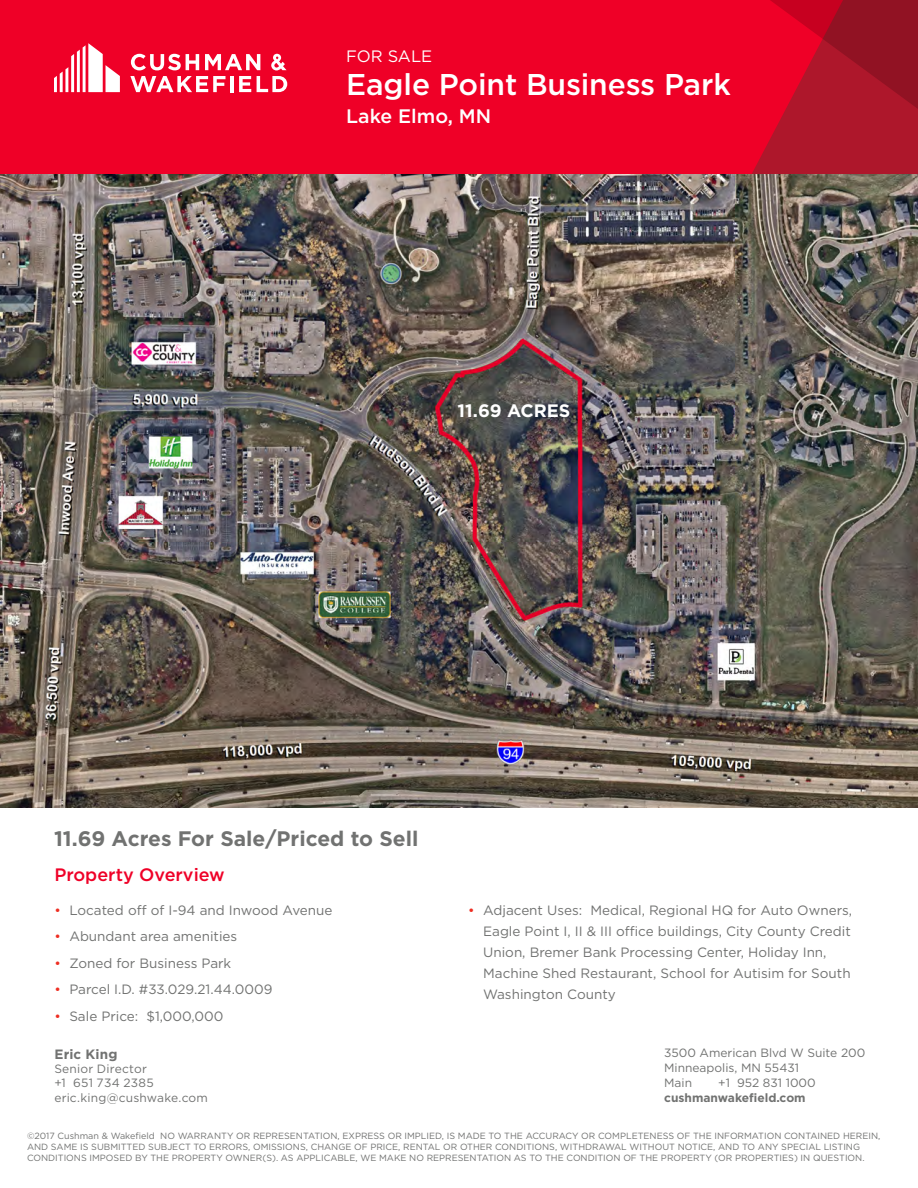
<style>
.page{position:relative;width:918px;height:1188px;background:#fff}
.page>*{position:absolute;margin:0;border:0;box-sizing:border-box;transform-origin:0 0}
.Property_Name___Addr{font:500 30px "Gotham";letter-spacing:-.005em;color:#fff}
.Subheading_-_gray{font:700 21px "Gotham";color:#717271}
.Property_Name___Addr-2{font:500 19.5px "Gotham";color:#fff}
.Section_Head_-_red{font:500 18px "Gotham";color:#ef0027}
.Body_Text{font:700 18px "Gotham";color:#fff}
.t1{font:16.5px "Gotham";color:#fff}
.t2{font:13.5px/21px "Gotham";color:#717271}
.t3{font:700 13.5px "Gotham";letter-spacing:.015em;color:#717271}
.t4{font:12px/14.4px "Gotham";color:#717271}
.t5{font:700 12px "Gotham";color:#717271}
.Body_Text-2{font:9px/10.8px "Gotham";color:#717271}
.s1{color:#ee2e22}
</style>
<div class="page">
<div style="left:0;top:0;width:918px;height:181px;background:#ef0027"></div>
<svg style="left:732px;top:0;width:186px;height:175px"></svg>
<svg style="left:54px;top:43px;width:66px;height:49px"></svg>
<svg style="left:130px;top:54px;width:157px;height:38px"></svg>
<img style="left:0;top:175px;width:918px;height:633px">
<h3 class="t1" style="left:346px;top:45px;width:88px">FOR SALE</h3>
<p class="Property_Name___Addr" style="left:346px;top:65px;width:386px">Eagle Point Business Park</p>
<p class="Property_Name___Addr-2" style="left:346px;top:104px;width:147px">Lake Elmo, MN</p>
<p class="Body_Text" style="left:458px;top:399px;width:114px">11.69 ACRES</p>
<p class="Subheading_-_gray" style="left:54px;top:825px;width:366px">11.69 Acres For Sale/Priced to Sell</p>
<p class="Section_Head_-_red" style="left:54px;top:862px;width:172px">Property Overview</p>
<p class="t2" style="left:54px;top:899px;width:280px"><span class="s1">•</span> Located off of I-94 and Inwood Avenue</p>
<p class="t2" style="left:54px;top:926px;width:184px"><span class="s1">•</span> Abundant area amenities</p>
<p class="t2" style="left:54px;top:952px;width:178px"><span class="s1">•</span> Zoned for Business Park</p>
<p class="t2" style="left:54px;top:979px;width:220px"><span class="s1">•</span> Parcel I.D. #33.029.21.44.0009</p>
<p class="t2" style="left:54px;top:1005px;width:171px"><span class="s1">•</span> Sale Price: $1,000,000</p>
<h3 class="t3" style="left:54px;top:1045px;width:65px">Eric King</h3>
<h3 class="t4" style="left:54px;top:1061px;width:155px">Senior Director<br>+1 651 734 2385 eric.king@cushwake.com</h3>
<p class="t2" style="left:483px;top:899px;width:371px;text-indent:-15px"><span class="s1">•</span> Adjacent Uses: Medical, Regional HQ for Auto Owners, Eagle Point I, II &amp; III office buildings, City County Credit Union, Bremer Bank Processing Center, Holiday Inn, Machine Shed Restaurant, School for Autisim for South Washington County</p>
<h3 class="t4" style="left:664px;top:1045px;width:203px;line-height:15px">3500 American Blvd W Suite 200<br>Minneapolis, MN 55431<br>Main</h3>
<h3 class="t4" style="left:718px;top:1075px;width:99px">+1 952 831 1000</h3>
<h3 class="t5" style="left:664px;top:1090px;width:143px">cushmanwakefield.com</h3>
<p class="Body_Text-2" style="left:27px;top:1131px;width:855px">©2017 Cushman &amp; Wakefield NO WARRANTY OR REPRESENTATION, EXPRESS OR IMPLIED, IS MADE TO THE ACCURACY OR COMPLETENESS OF THE INFORMATION CONTAINED HEREIN,<br>AND SAME IS SUBMITTED SUBJECT TO ERRORS, OMISSIONS, CHANGE OF PRICE, RENTAL OR OTHER CONDITIONS, WITHDRAWAL WITHOUT NOTICE, AND TO ANY SPECIAL LISTING<br>CONDITIONS IMPOSED BY THE PROPERTY OWNER(S). AS APPLICABLE, WE MAKE NO REPRESENTATION AS TO THE CONDITION OF THE PROPERTY (OR PROPERTIES) IN QUESTION.</p>
</div>
